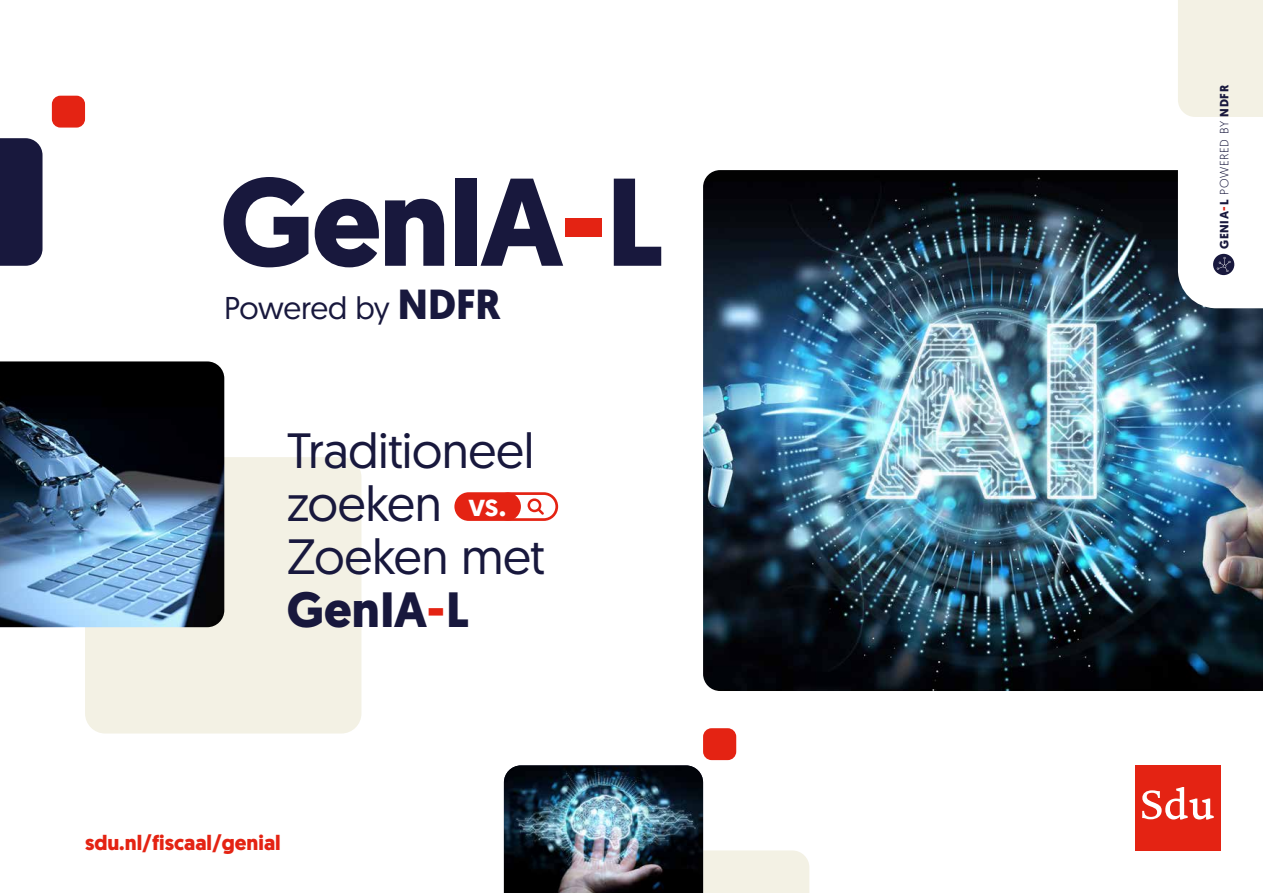
<style>
.page{position:relative;width:1263px;height:893px;background:#fff}
.page>*{position:absolute;margin:0;border:0;box-sizing:border-box;transform-origin:0 0}
.t1{font:700 124.5px "Geomanist";letter-spacing:-.02em;color:#18183d}
.t2{font:49.5px/53.1px "Geomanist";letter-spacing:-.01em;color:#18183d}
.t3{font:31.5px "Geomanist";letter-spacing:-.02em;color:#18183d}
.t4{font:700 21px "Geomanist";color:#e42313}
.t5{font:700 12px "Geomanist";letter-spacing:.06em;color:#18183d}
.s1{color:#e42313}
.s2{font-weight:700;font-size:42px}
.s3{font-weight:500;font-size:31.05px;color:#fff}
.s4{font-weight:700}
.s5{font-weight:700;color:#e42313}
.s6{font-weight:300}
</style>
<div class="page">
<div style="left:85px;top:457px;width:276px;height:276px;background:#f3f1e4;border-radius:20px"></div>
<img style="left:703px;top:170px;width:560px;height:521px">
<img style="left:0;top:361px;width:224px;height:266px">
<div style="left:52px;top:96px;width:33px;height:32px;background:#e42313;border-radius:9px"></div>
<div style="left:703px;top:728px;width:33px;height:32px;background:#e42313;border-radius:9px"></div>
<svg style="left:703px;top:781px;width:106px;height:112px"></svg>
<img style="left:504px;top:765px;width:199px;height:128px">
<div style="left:0;top:138px;width:43px;height:128px;background:#18183d"></div>
<div style="left:1135px;top:765px;width:85px;height:85px;background:#e42313"></div>
<svg style="left:1142px;top:787px;width:72px;height:32px"></svg>
<svg style="left:1178px;top:0;width:85px;height:308px"></svg>
<svg style="left:528px;top:498px;width:16px;height:17px"></svg>
<div style="left:495px;top:492px;width:63px;height:29px;border:3px solid #e42313;border-radius:13px"></div>
<div style="left:454px;top:492px;width:67px;height:29px;background:#e42313;border-radius:14px"></div>
<h1 class="t1" style="left:220px;top:139px;width:444px">GenIA<span class="s1">-</span>L</h1>
<p class="t3" style="left:224px;top:287px;width:278px">Powered by <span class="s2">NDFR</span></p>
<p class="t2" style="left:287px;top:422px;width:260px">Traditioneel zoeken <span class="s3">vs.<br></span>Zoeken met<br><span class="s4">GenIA</span><span class="s5">-</span><span class="s4">L</span></p>
<p class="t4" style="left:85px;top:829px;width:197px">sdu.nl/fiscaal/genial</p>
<p class="t5" style="left:1216px;top:249px;width:166px;rotate:-90deg">GENIA<span class="s1">-</span>L <span class="s6">POWERED BY</span> NDFR</p>
</div>
